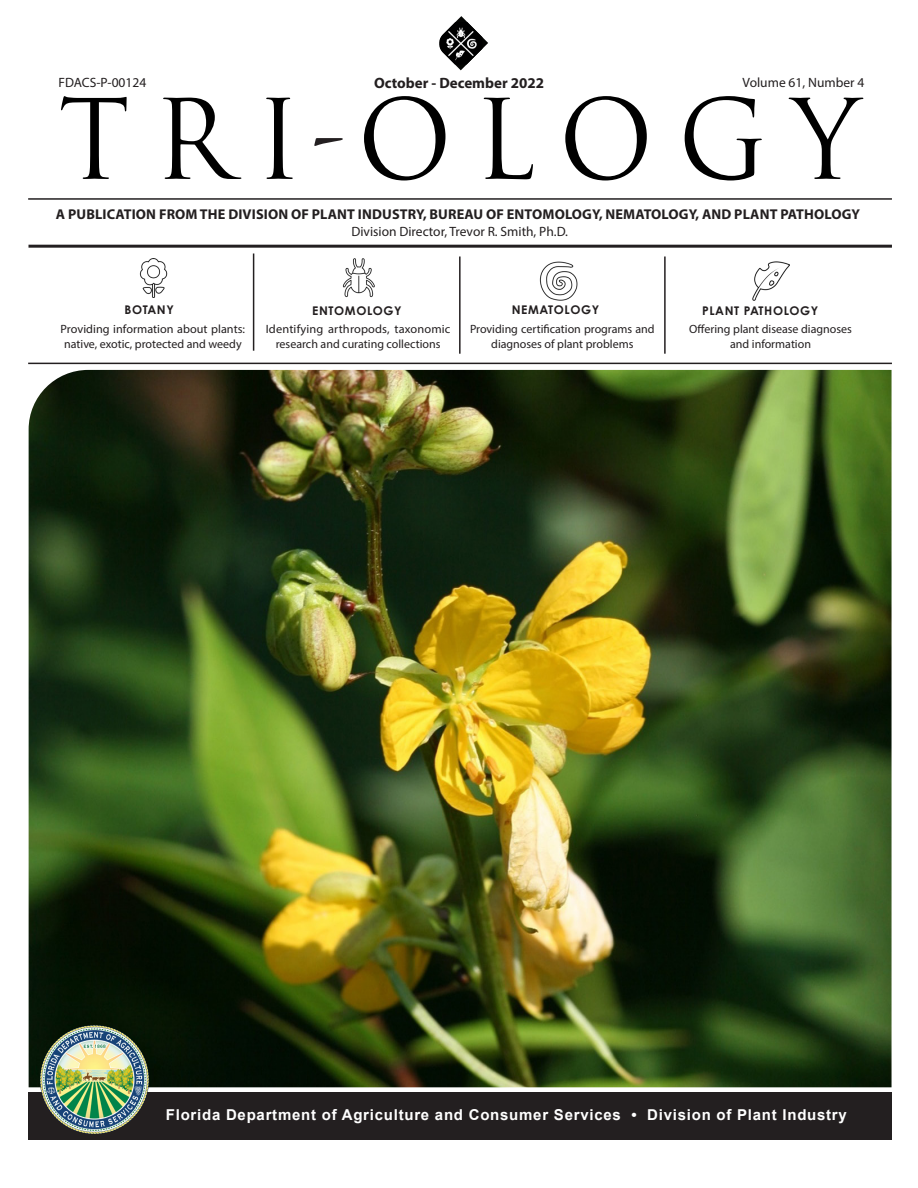
<style>
.page{position:relative;width:918px;height:1188px;background:#fff}
.page>*{position:absolute;margin:0;border:0;box-sizing:border-box;transform-origin:0 0}
.t1{font:107.7px "Trajan Pro 3";letter-spacing:.23em;color:#000;scale:.96 1}
.t2{font:107.7px "Trajan Pro 3";color:#231f20;scale:.96 1}
.t3{font:700 15px "Arial";letter-spacing:.05em;color:#fff}
.t4{font:700 15px "Myriad Pro";color:#231f20}
.t5{font:700 14.25px "Myriad Pro";letter-spacing:.01em;color:#231f20}
.t6{font:13.5px "Myriad Pro";color:#231f20}
.t7{font:12px/14.4px "Myriad Pro";color:#231f20;text-align:center}
.t8{font:700 12px "Century Gothic Pro";letter-spacing:.05em;color:#231f20}
</style>
<div class="page">
<hr style="left:28px;top:198px;width:864px;height:2px;background:#231f20">
<hr style="left:28px;top:245px;width:864px;height:3px;background:#231f20">
<hr style="left:28px;top:363px;width:864px;height:1px;background:#231f20">
<hr style="left:459px;top:256px;width:2px;height:98px;background:#231f20">
<hr style="left:664px;top:256px;width:2px;height:98px;background:#231f20">
<hr style="left:253px;top:254px;width:1px;height:97px;background:#231f20">
<img style="left:342px;top:259px;width:33px;height:38px">
<img style="left:752px;top:262px;width:38px;height:38px">
<img style="left:540px;top:262px;width:38px;height:38px">
<img style="left:139px;top:259px;width:29px;height:38px">
<img style="left:29px;top:370px;width:863px;height:717px">
<div style="left:28px;top:1093px;width:864px;height:47px;background:#231f20"></div>
<img style="left:39px;top:1024px;width:111px;height:110px">
<svg style="left:439px;top:16px;width:49px;height:54px"></svg>
<img style="left:440px;top:22px;width:42px;height:42px">
<p class="t4" style="left:374px;top:73px;width:172px">October - December 2022</p>
<p class="t6" style="left:743px;top:74px;width:123px">Volume 61, Number 4</p>
<p class="t1" style="left:58px;top:66px;width:836px">TRI OLOGY</p>
<p class="t6" style="left:58px;top:74px;width:89px">FDACS-P-00124</p>
<p class="t2" style="left:311px;top:64px;width:39px">-</p>
<p class="t5" style="left:56px;top:205px;width:806px">A PUBLICATION FROM THE DIVISION OF PLANT INDUSTRY, BUREAU OF ENTOMOLOGY, NEMATOLOGY, AND PLANT PATHOLOGY</p>
<p class="t6" style="left:351px;top:223px;width:218px">Division Director, Trevor R. Smith, Ph.D.</p>
<p class="t8" style="left:124px;top:302px;width:51px">BOTANY</p>
<p class="t8" style="left:312px;top:303px;width:91px">ENTOMOLOGY</p>
<p class="t8" style="left:512px;top:303px;width:89px">NEMATOLOGY</p>
<p class="t8" style="left:702px;top:303px;width:118px">PLANT PATHOLOGY</p>
<p class="t7" style="left:61px;top:322px;width:186px;text-align:left">Providing information about plants: native, exotic, protected and weedy</p>
<p class="t7" style="left:470px;top:322px;width:186px">Providing certification programs and diagnoses of plant problems</p>
<p class="t7" style="left:689px;top:322px;width:164px">Offering plant disease diagnoses</p>
<p class="t7" style="left:266px;top:322px;width:186px">Identifying arthropods, taxonomic research and curating collections</p>
<p class="t7" style="left:730px;top:336px;width:82px">and information</p>
<p class="t3" style="left:166px;top:1105px;width:683px">Florida Department of Agriculture and Consumer Services • Division of Plant Industry</p>
</div>
